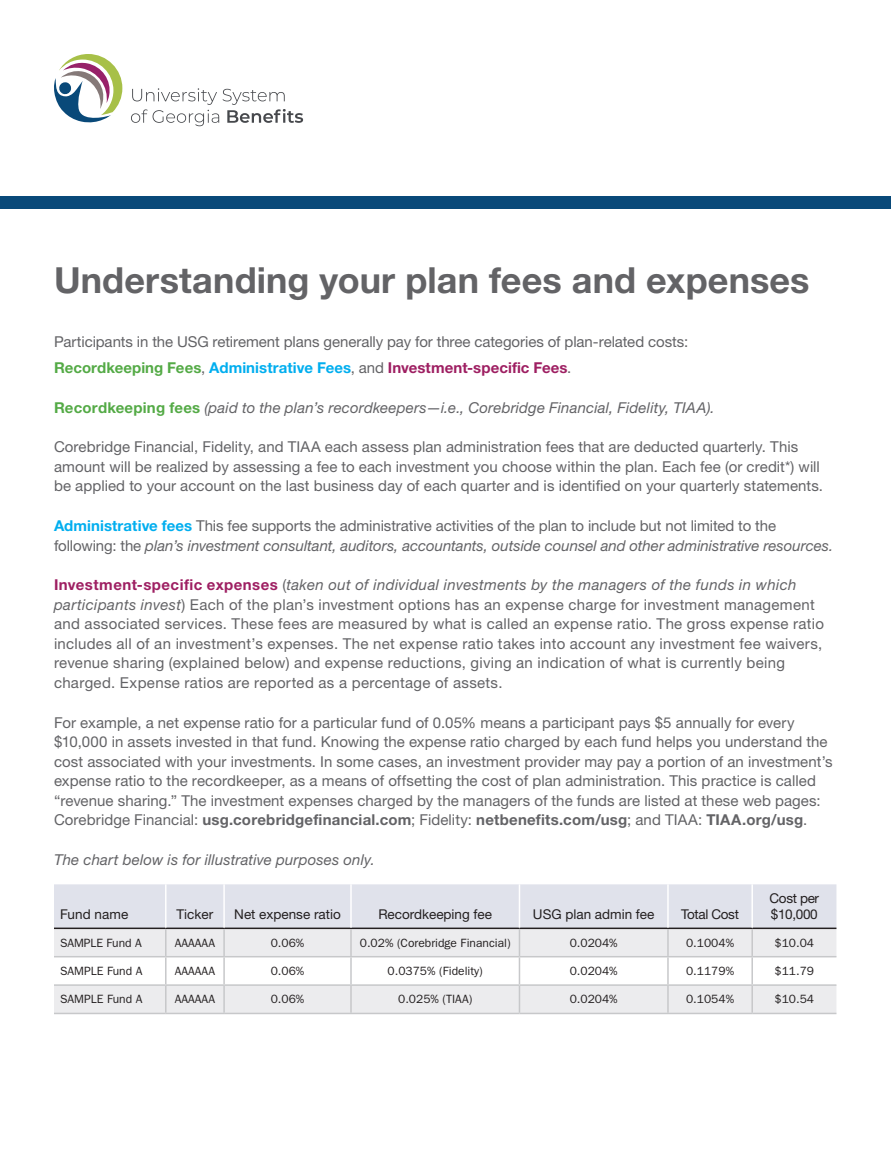
<style>
.page{position:relative;width:891px;height:1161px;background:#fff}
.page>*{position:absolute;margin:0;border:0;box-sizing:border-box;transform-origin:0 0}
._2A_Intro__G_10_5_14{font:700 36px "Helvetica Neue LT Std";letter-spacing:.005em;color:#636366}
._2A_Intro__G_10_5_14-2{font:15px/19.5px "Helvetica Neue LT Std";letter-spacing:.005em;color:#636366}
._2A_Intro__G_10_5_14-3{font:italic 15px/19.5px "Helvetica Neue LT Std";letter-spacing:.005em;color:#636366}
._2A_Intro__G_10_5_14-4{font:700 15px "Helvetica Neue LT Std";letter-spacing:.005em;color:#9e1f62}
._3A_Body__F_10_15{font:13.5px "Helvetica Neue LT Std";color:#231f20}
._3A_Body__F_10_15-2{font:13.5px/16.5px "Helvetica Neue LT Std";letter-spacing:-.025em;color:#231f20}
.t1{font:12px "ITC Franklin Gothic Std";color:#231f20}
.s1{color:#54aa46}
.s2{font-weight:400;color:#636366}
.s3{color:#00aeef}
.s4{font-weight:700;font-style:normal;color:#54aa46}
.s5{font-weight:700;font-style:normal;color:#00aeef}
.s6{font-style:normal}
.s7{font-weight:700;color:#9e1f62}
.s8{font-style:italic}
.s9{font-weight:700}
</style>
<div class="page">
<hr style="left:54px;top:1013px;width:112px;height:1px;background:#c7c8ca">
<hr style="left:166px;top:1013px;width:58px;height:1px;background:#c7c8ca">
<hr style="left:224px;top:1013px;width:127px;height:1px;background:#c7c8ca">
<hr style="left:351px;top:1013px;width:168px;height:1px;background:#c7c8ca">
<hr style="left:519px;top:1013px;width:149px;height:1px;background:#c7c8ca">
<hr style="left:668px;top:1013px;width:84px;height:1px;background:#c7c8ca">
<hr style="left:752px;top:1013px;width:84px;height:1px;background:#c7c8ca">
<svg style="left:54px;top:884px;width:782px;height:129px"></svg>
<hr style="left:667px;top:986px;width:2px;height:27px;background:#c7c8ca">
<hr style="left:751px;top:929px;width:2px;height:27px;background:#c7c8ca">
<hr style="left:751px;top:957px;width:2px;height:27px;background:#c7c8ca">
<hr style="left:751px;top:986px;width:2px;height:27px;background:#c7c8ca">
<hr style="left:751px;top:884px;width:2px;height:44px;background:#fff">
<div style="left:0;top:196px;width:891px;height:13px;background:#094979"></div>
<svg style="left:54px;top:54px;width:68px;height:69px"></svg>
<svg style="left:131px;top:88px;width:172px;height:38px"></svg>
<p class="_2A_Intro__G_10_5_14" style="left:54px;top:258px;width:757px">Understanding your plan fees and expenses</p>
<p class="_2A_Intro__G_10_5_14-2" style="left:54px;top:331px;width:636px">Participants in the USG retirement plans generally pay for three categories of plan-related costs:</p>
<p class="_2A_Intro__G_10_5_14-4" style="left:54px;top:358px;width:519px"><span class="s1">Recordkeeping Fees</span><span class="s2">,</span> <span class="s3">Administrative Fees</span><span class="s2">, and</span> Investment-specific Fees<span class="s2">.</span></p>
<p class="_2A_Intro__G_10_5_14-3" style="left:54px;top:397px;width:662px"><span class="s4">Recordkeeping fees</span> (paid to the plan’s recordkeepers—i.e., Corebridge Financial, Fidelity, TIAA).</p>
<p class="_2A_Intro__G_10_5_14-2" style="left:54px;top:437px;width:771px">Corebridge Financial, Fidelity, and TIAA each assess plan administration fees that are deducted quarterly. This amount will be realized by assessing a fee to each investment you choose within the plan. Each fee (or credit*) will be applied to your account on the last business day of each quarter and is identified on your quarterly statements.</p>
<p class="_2A_Intro__G_10_5_14-3" style="left:54px;top:516px;width:781px"><span class="s5">Administrative fees</span> <span class="s6">This fee supports the administrative activities of the plan to include but not limited to the following: the</span> plan’s investment consultant, auditors, accountants, outside counsel and other administrative resources.</p>
<p class="_2A_Intro__G_10_5_14-2" style="left:54px;top:575px;width:772px"><span class="s7">Investment-specific expenses</span> (<span class="s8">taken out of individual investments by the managers of the funds in which participants invest</span>) Each of the plan’s investment options has an expense charge for investment management and associated services. These fees are measured by what is called an expense ratio. The gross expense ratio includes all of an investment’s expenses. The net expense ratio takes into account any investment fee waivers, revenue sharing (explained below) and expense reductions, giving an indication of what is currently being charged. Expense ratios are reported as a percentage of assets.</p>
<p class="_2A_Intro__G_10_5_14-2" style="left:54px;top:712px;width:780px">For example, a net expense ratio for a particular fund of 0.05% means a participant pays $5 annually for every $10,000 in assets invested in that fund. Knowing the expense ratio charged by each fund helps you understand the cost associated with your investments. In some cases, an investment provider may pay a portion of an investment’s expense ratio to the recordkeeper, as a means of offsetting the cost of plan administration. This practice is called “revenue sharing.” The investment expenses charged by the managers of the funds are listed at these web pages:<br>Corebridge Financial: <span class="s9">usg.corebridgefinancial.com</span>; Fidelity: <span class="s9">netbenefits.com/usg</span>; and TIAA: <span class="s9">TIAA.org/usg</span>.</p>
<p class="_2A_Intro__G_10_5_14-3" style="left:54px;top:850px;width:322px">The chart below is for illustrative purposes only.</p>
<p class="_3A_Body__F_10_15" style="left:60px;top:907px;width:70px">Fund name</p>
<p class="_3A_Body__F_10_15" style="left:177px;top:907px;width:38px">Ticker</p>
<p class="_3A_Body__F_10_15" style="left:234px;top:907px;width:108px">Net expense ratio</p>
<p class="_3A_Body__F_10_15" style="left:378px;top:907px;width:115px">Recordkeeping fee</p>
<p class="_3A_Body__F_10_15" style="left:533px;top:907px;width:123px">USG plan admin fee</p>
<p class="_3A_Body__F_10_15-2" style="left:681px;top:906px;width:59px">Total Cost</p>
<p class="_3A_Body__F_10_15-2" style="left:770px;top:890px;width:51px">Cost per $10,000</p>
<p class="t1" style="left:60px;top:936px;width:83px">SAMPLE Fund A</p>
<p class="t1" style="left:175px;top:936px;width:42px">AAAAAA</p>
<p class="t1" style="left:271px;top:936px;width:35px">0.06%</p>
<p class="t1" style="left:360px;top:936px;width:152px">0.02% (Corebridge Financial)</p>
<p class="t1" style="left:570px;top:936px;width:49px">0.0204%</p>
<p class="t1" style="left:686px;top:936px;width:49px">0.1004%</p>
<p class="t1" style="left:775px;top:936px;width:41px">$10.04</p>
<p class="t1" style="left:60px;top:964px;width:84px">SAMPLE Fund A</p>
<p class="t1" style="left:175px;top:964px;width:42px">AAAAAA</p>
<p class="t1" style="left:271px;top:964px;width:35px">0.06%</p>
<p class="t1" style="left:388px;top:964px;width:97px">0.0375% (Fidelity)</p>
<p class="t1" style="left:570px;top:964px;width:49px">0.0204%</p>
<p class="t1" style="left:686px;top:964px;width:49px">0.1179%</p>
<p class="t1" style="left:775px;top:964px;width:41px">$11.79</p>
<p class="t1" style="left:60px;top:992px;width:84px">SAMPLE Fund A</p>
<p class="t1" style="left:175px;top:992px;width:42px">AAAAAA</p>
<p class="t1" style="left:271px;top:992px;width:35px">0.06%</p>
<p class="t1" style="left:398px;top:992px;width:76px">0.025% (TIAA)</p>
<p class="t1" style="left:570px;top:992px;width:49px">0.0204%</p>
<p class="t1" style="left:686px;top:992px;width:49px">0.1054%</p>
<p class="t1" style="left:775px;top:992px;width:41px">$10.54</p>
</div>
